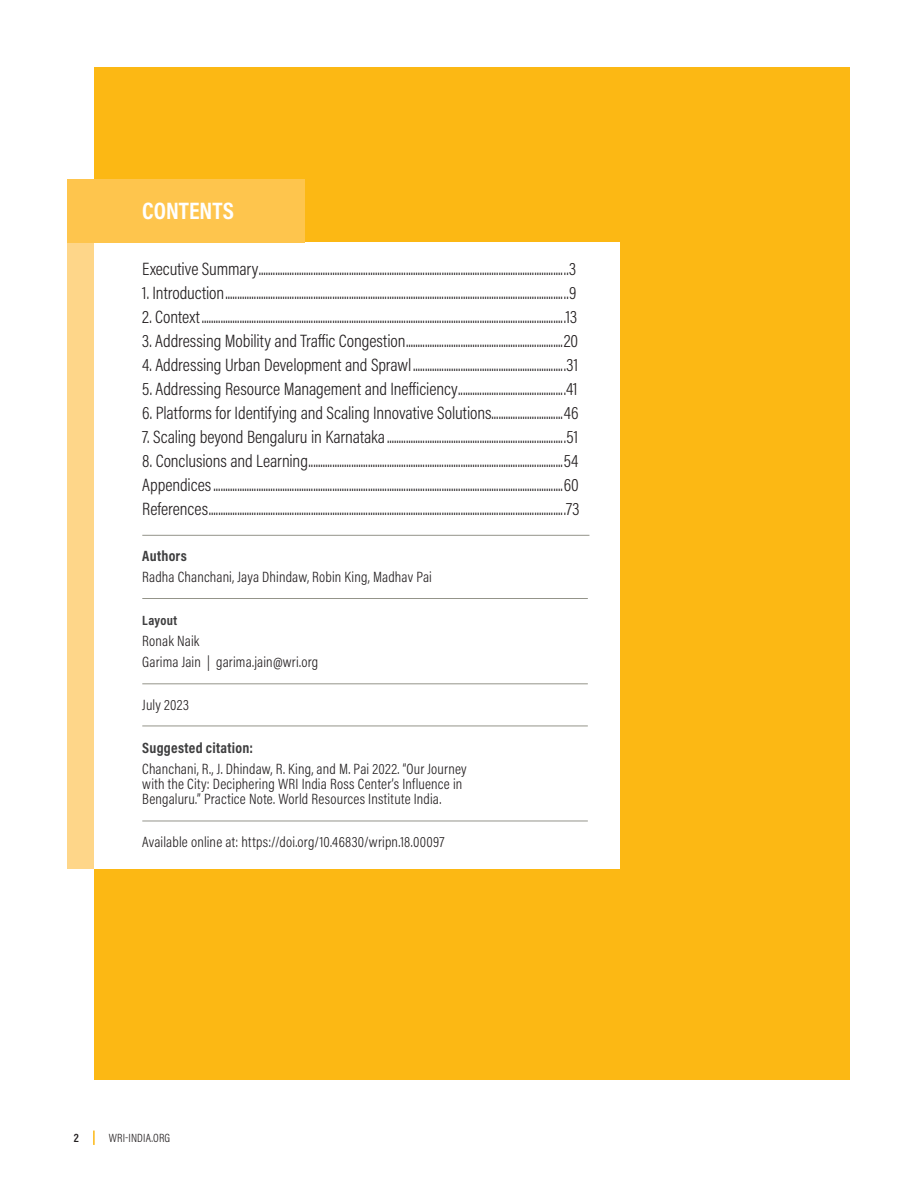
<style>
.page{position:relative;width:918px;height:1188px;background:#fff}
.page>*{position:absolute;margin:0;border:0;box-sizing:border-box;transform-origin:0 0}
.IB__Issue_Brief{font:700 24px "Acumin Pro Cond";color:#fff}
.ToC_Body_New{font:300 18px "Acumin Pro Cond";letter-spacing:-.005em;color:#231f20}
.Credits{font:300 15px/15px "Acumin Pro Cond";letter-spacing:.01em;color:#231f20}
.Credits-2{font:700 15px "Acumin Pro Cond";letter-spacing:.015em;color:#3e3e3f}
.Credits-3{font:700 13.5px "Acumin Pro Cond";letter-spacing:.02em;color:#3e3e3f}
.t1{font:300 12px "Acumin Pro Cond";letter-spacing:.015em;color:#231f20}
.t2{font:600 12px "Acumin Pro Cond";color:#231f20}
</style>
<div class="page">
<svg style="left:93px;top:1131px;width:2px;height:14px"></svg>
<div style="left:68px;top:242px;width:523px;height:626px;background:#fed689"></div>
<div style="left:94px;top:68px;width:756px;height:1012px;background:#fcb814"></div>
<div style="left:94px;top:242px;width:526px;height:626px;background:#fff"></div>
<hr style="left:142px;top:598px;width:446px;height:1px;background:#94948a">
<hr style="left:142px;top:684px;width:446px;height:1px;background:#94948a">
<hr style="left:142px;top:726px;width:446px;height:1px;background:#94948a">
<hr style="left:142px;top:821px;width:446px;height:1px;background:#94948a">
<div style="left:68px;top:179px;width:237px;height:63px;background:#fec54d"></div>
<hr style="left:142px;top:535px;width:447px;height:1px;background:#94948a">
<p class="IB__Issue_Brief" style="left:142px;top:195px;width:93px">CONTENTS</p>
<p class="ToC_Body_New" style="left:142px;top:257px;width:435px">Executive Summary..................................................................................................................................3</p>
<p class="ToC_Body_New" style="left:142px;top:281px;width:436px">1. Introduction................................................................................................................................................9</p>
<p class="ToC_Body_New" style="left:142px;top:305px;width:436px">2. Context.........................................................................................................................................................13</p>
<p class="ToC_Body_New" style="left:142px;top:329px;width:437px">3. Addressing Mobility and Traffic Congestion..................................................................20</p>
<p class="ToC_Body_New" style="left:142px;top:353px;width:437px">4. Addressing Urban Development and Sprawl................................................................31</p>
<p class="ToC_Body_New" style="left:142px;top:377px;width:437px">5. Addressing Resource Management and Inefficiency.............................................41</p>
<p class="ToC_Body_New" style="left:142px;top:401px;width:438px">6. Platforms for Identifying and Scaling Innovative Solutions..............................46</p>
<p class="ToC_Body_New" style="left:142px;top:425px;width:437px">7. Scaling beyond Bengaluru in Karnataka...........................................................................51</p>
<p class="ToC_Body_New" style="left:142px;top:449px;width:438px">8. Conclusions and Learning...........................................................................................................54</p>
<p class="ToC_Body_New" style="left:142px;top:473px;width:438px">Appendices...................................................................................................................................................60</p>
<p class="ToC_Body_New" style="left:142px;top:497px;width:439px">References......................................................................................................................................................73</p>
<p class="Credits-2" style="left:142px;top:546px;width:46px">Authors</p>
<p class="Credits" style="left:142px;top:569px;width:291px">Radha Chanchani, Jaya Dhindaw, Robin King, Madhav Pai</p>
<p class="Credits-3" style="left:142px;top:611px;width:36px">Layout</p>
<p class="Credits" style="left:142px;top:633px;width:59px">Ronak Naik</p>
<p class="Credits" style="left:142px;top:655px;width:178px">Garima Jain | garima.jain@wri.org</p>
<p class="Credits" style="left:142px;top:697px;width:48px">July 2023</p>
<p class="Credits-2" style="left:142px;top:738px;width:112px">Suggested citation:</p>
<p class="Credits" style="left:142px;top:761px;width:326px">Chanchani, R., J. Dhindaw, R. King, and M. Pai 2022. “Our Journey with the City: Deciphering WRI India Ross Center’s Influence in<br>Bengaluru.” Practice Note. World Resources Institute India.</p>
<p class="Credits" style="left:142px;top:834px;width:304px">Available online at: https://doi.org/10.46830/wripn.18.00097</p>
<p class="t2" style="left:74px;top:1130px;width:7px">2</p>
<p class="t1" style="left:109px;top:1131px;width:63px">WRI-INDIA.ORG</p>
</div>
